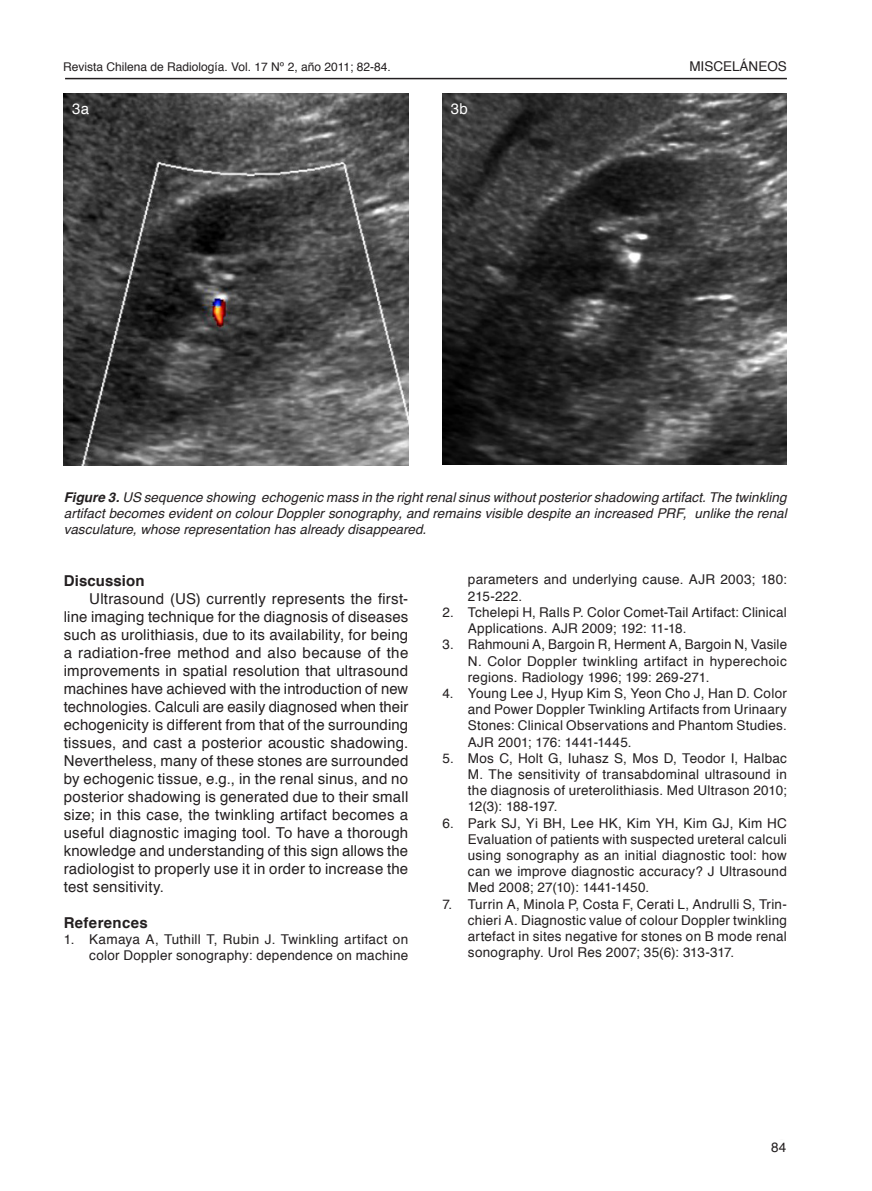
<style>
.page{position:relative;width:872px;height:1191px;background:#fff}
.page>*{position:absolute;margin:0;border:0;box-sizing:border-box;transform-origin:0 0}
.Texto{font:15px/18px "Helvetica";letter-spacing:.015em;color:#231f20;text-align:justify}
.Subtitulos{font:700 15px "Helvetica";letter-spacing:.015em;color:#231f20}
.bibliografia{font:15px "Helvetica";color:#fff}
.bibliografia-2{font:13.5px/16.2px "Helvetica";letter-spacing:.02em;color:#231f20;text-align:justify}
.Figuras{font:italic 13.5px/16.2px "Helvetica";letter-spacing:.005em;color:#231f20;text-align:justify}
.bibliografia-3{font:13.5px "Helvetica";color:#231f20}
.t1{font:12px "Helvetica";color:#231f20}
.s1{font-weight:700}
</style>
<div class="page">
<hr style="left:65px;top:78px;width:722px;height:1px;background:#231f20">
<img style="left:63px;top:93px;width:345px;height:372px">
<img style="left:442px;top:93px;width:345px;height:372px">
<p class="t1" style="left:63px;top:58px;width:329px">Revista Chilena de Radiología. Vol. 17 Nº 2, año 2011; 82-84.</p>
<p class="bibliografia" style="left:72px;top:97px;width:18px">3a</p>
<p class="bibliografia" style="left:451px;top:97px;width:18px">3b</p>
<p class="bibliografia-3" style="left:689px;top:56px;width:99px">MISCELÁNEOS</p>
<p class="Figuras" style="left:64px;top:489px;width:724px"><span class="s1">Figure 3.</span> US sequence showing echogenic mass in the right renal sinus without posterior shadowing artifact. The twinkling artifact becomes evident on colour Doppler sonography, and remains visible despite an increased PRF, unlike the renal vasculature, whose representation has already disappeared.</p>
<p class="Subtitulos" style="left:64px;top:568px;width:82px">Discussion</p>
<p class="Texto" style="left:64px;top:590px;width:346px;text-indent:26px">Ultrasound (US) currently represents the first&shy;line imaging technique for the diagnosis of diseases such as urolithiasis, due to its availability, for being a radiation-free method and also because of the improvements in spatial resolution that ultrasound machines have achieved with the introduction of new technologies. Calculi are easily diagnosed when their echogenicity is different from that of the surrounding tissues, and cast a posterior acoustic shadowing.<br>Nevertheless, many of these stones are surrounded by echogenic tissue, e.g., in the renal sinus, and no posterior shadowing is generated due to their small size; in this case, the twinkling artifact becomes a useful diagnostic imaging tool. To have a thorough knowledge and understanding of this sign allows the radiologist to properly use it in order to increase the test sensitivity.</p>
<p class="Subtitulos" style="left:64px;top:910px;width:85px">References</p>
<p class="bibliografia-2" style="left:64px;top:931px;width:346px;text-align:right">1. Kamaya A, Tuthill T, Rubin J. Twinkling artifact on color Doppler sonography: dependence on machine</p>
<p class="bibliografia-2" style="left:468px;top:572px;width:320px">parameters and underlying cause. AJR 2003; 180:<br>215-222.</p>
<p class="bibliografia-2" style="left:468px;top:604px;width:320px;text-indent:-26px">2. Tchelepi H, Ralls P. Color Comet-Tail Artifact: Clinical<br>Applications. AJR 2009; 192: 11-18.</p>
<p class="bibliografia-2" style="left:468px;top:637px;width:321px;text-indent:-26px">3. Rahmouni A, Bargoin R, Herment A, Bargoin N, Vasile N. Color Doppler twinkling artifact in hyperechoic regions. Radiology 1996; 199: 269-271.</p>
<p class="bibliografia-2" style="left:468px;top:685px;width:320px;text-indent:-26px">4. Young Lee J, Hyup Kim S, Yeon Cho J, Han D. Color and Power Doppler Twinkling Artifacts from Urinaary Stones: Clinical Observations and Phantom Studies.<br>AJR 2001; 176: 1441-1445.</p>
<p class="bibliografia-2" style="left:468px;top:750px;width:320px;text-indent:-26px">5. Mos C, Holt G, Iuhasz S, Mos D, Teodor I, Halbac M. The sensitivity of transabdominal ultrasound in the diagnosis of ureterolithiasis. Med Ultrason 2010; 12(3): 188-197.</p>
<p class="bibliografia-2" style="left:468px;top:815px;width:320px;text-indent:-26px">6. Park SJ, Yi BH, Lee HK, Kim YH, Kim GJ, Kim HC Evaluation of patients with suspected ureteral calculi using sonography as an initial diagnostic tool: how can we improve diagnostic accuracy? J Ultrasound Med 2008; 27(10): 1441-1450.</p>
<p class="bibliografia-2" style="left:468px;top:896px;width:320px;text-indent:-26px">7. Turrin A, Minola P, Costa F, Cerati L, Andrulli S, Trin&shy;chieri A. Diagnostic value of colour Doppler twinkling artefact in sites negative for stones on B mode renal sonography. Urol Res 2007; 35(6): 313-317.</p>
<p class="Texto" style="left:778px;top:1136px;width:10px">3</p>
<p class="bibliografia-2" style="left:771px;top:1140px;width:17px">84</p>
</div>
